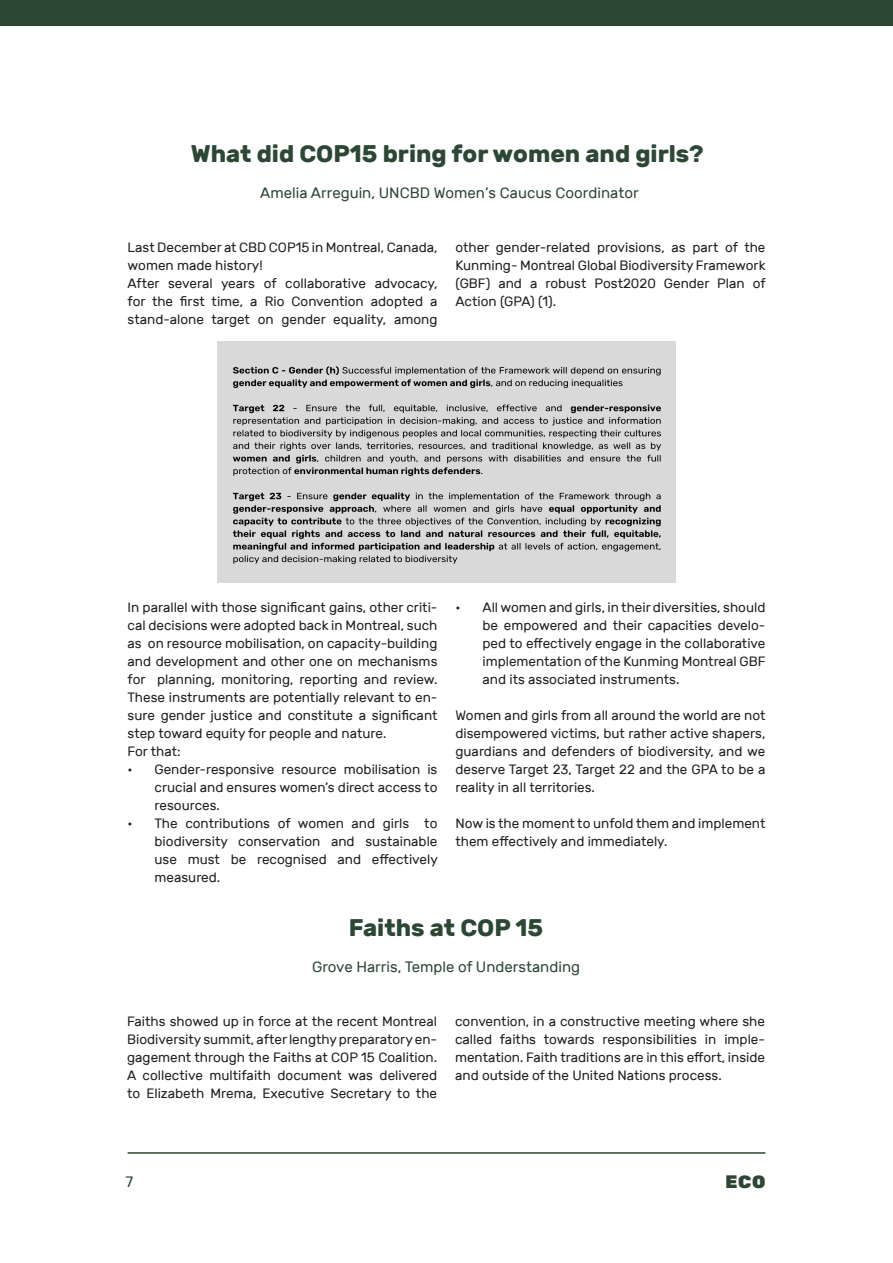
<style>
.page{position:relative;width:893px;height:1263px;background:#fff}
.page>*{position:absolute;margin:0;border:0;box-sizing:border-box;transform-origin:0 0}
.Autoria{font:700 24px "Rubik";color:#2d4735}
.TITULOS{font:700 24px "Rubik";color:#2d4735}
.t1{font:900 18px "Rubik";color:#2d4735}
.Autoria-2{font:15px "Rubik";color:#2d4735}
.TEXTO{font:13.5px/18px "Rubik";color:#231f20;text-align:justify}
</style>
<div class="page">
<div style="left:0;top:0;width:893px;height:25px;background:#2d4735"></div>
<hr style="left:128px;top:1152px;width:637px;height:2px;background:#2d4735">
<img style="left:218px;top:341px;width:457px;height:241px">
<p class="Autoria" style="left:191px;top:140px;width:515px">What did COP15 bring for women and girls?</p>
<p class="Autoria-2" style="left:260px;top:185px;width:380px">Amelia Arreguin, UNCBD Women’s Caucus Coordinator</p>
<p class="TEXTO" style="left:128px;top:239px;width:311px">Last December at CBD COP15 in Montreal, Canada, women made history!</p>
<p class="TEXTO" style="left:128px;top:275px;width:311px">After several years of collaborative advocacy, for the first time, a Rio Convention adopted a stand-alone target on gender equality, among</p>
<p class="TEXTO" style="left:455px;top:239px;width:312px">other gender-related provisions, as part of the Kunming- Montreal Global Biodiversity Framework (GBF) and a robust Post2020 Gender Plan of Action (GPA) (1).</p>
<p class="TEXTO" style="left:128px;top:599px;width:311px">In parallel with those significant gains, other criti&shy;cal decisions were adopted back in Montreal, such as on resource mobilisation, on capacity-building and development and other one on mechanisms for planning, monitoring, reporting and review.<br>These instruments are potentially relevant to en&shy;sure gender justice and constitute a significant step toward equity for people and nature.</p>
<p class="TEXTO" style="left:128px;top:743px;width:54px">For that:</p>
<p class="TEXTO" style="left:155px;top:761px;width:284px;text-indent:-27px">• Gender-responsive resource mobilisation is crucial and ensures women’s direct access to resources.</p>
<p class="TEXTO" style="left:155px;top:815px;width:285px;text-indent:-27px">• The contributions of women and girls to biodiversity conservation and sustainable use must be recognised and effectively measured.</p>
<p class="TEXTO" style="left:482px;top:599px;width:285px;text-indent:-27px">• All women and girls, in their diversities, should be empowered and their capacities develo&shy;ped to effectively engage in the collaborative implementation of the Kunming Montreal GBF and its associated instruments.</p>
<p class="TEXTO" style="left:455px;top:707px;width:311px">Women and girls from all around the world are not disempowered victims, but rather active shapers, guardians and defenders of biodiversity, and we deserve Target 23, Target 22 and the GPA to be a reality in all territories.</p>
<p class="TEXTO" style="left:455px;top:815px;width:311px">Now is the moment to unfold them and implement them effectively and immediately.</p>
<p class="TITULOS" style="left:349px;top:914px;width:196px">Faiths at COP 15</p>
<p class="Autoria-2" style="left:312px;top:959px;width:269px">Grove Harris, Temple of Understanding</p>
<p class="TEXTO" style="left:127px;top:1013px;width:311px">Faiths showed up in force at the recent Montreal Biodiversity summit, after lengthy preparatory en&shy;gagement through the Faiths at COP 15 Coalition.<br>A collective multifaith document was delivered to Elizabeth Mrema, Executive Secretary to the</p>
<p class="TEXTO" style="left:455px;top:1013px;width:311px">convention, in a constructive meeting where she called faiths towards responsibilities in imple&shy;mentation. Faith traditions are in this effort, inside and outside of the United Nations process.</p>
<p class="Autoria-2" style="left:126px;top:1174px;width:9px">7</p>
<h2 class="t1" style="left:726px;top:1171px;width:41px">ECO</h2>
</div>
